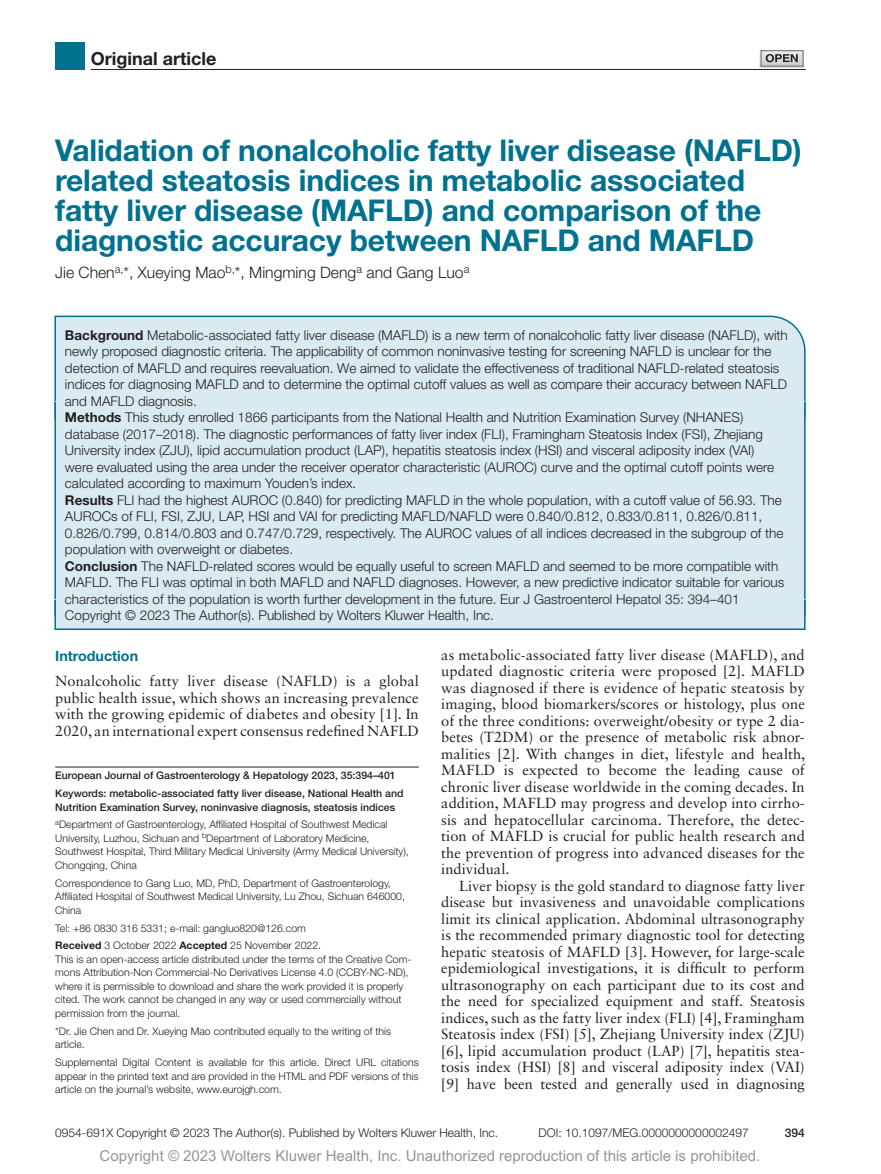
<style>
.page{position:relative;width:881px;height:1174px;background:#fff}
.page>*{position:absolute;margin:0;border:0;box-sizing:border-box;transform-origin:0 0}
.t1{font:700 30px/30px "Helvetica Neue LT Std";letter-spacing:-.005em;color:#00718e}
.t2{font:700 18px "Helvetica Neue LT Std";color:#231f20}
.t3{font:300 15.75px "Helvetica Neue LT Std";color:#231f20}
.t4{font:15px "Arial MT Std";color:#939598}
.t5{font:14.7px/16.5px "Sabon LT Std";letter-spacing:.005em;color:#231f20;text-align:justify}
.t6{font:700 14.25px "Helvetica Neue LT Std";color:#00718e}
.t7{font:300 13.5px/16.5px "Helvetica Neue LT Std";color:#231f20}
.t8{font:300 12px "Helvetica Neue LT Std";color:#231f20}
.t9{font:500 12px "Helvetica Neue LT Std";color:#231f20}
.t10{font:300 10.5px/13.5px "Helvetica Neue LT Std";color:#231f20}
.t11{font:500 10.5px/18px "Helvetica Neue LT Std";color:#231f20}
.s1{font-weight:700}
.s2{font-weight:500}
</style>
<div class="page">
<div style="left:55px;top:42px;width:30px;height:28px;background:#00718e"></div>
<hr style="left:91px;top:69px;width:714px;height:1px;background:#231f20">
<div style="left:54px;top:315px;width:752px;height:105px;background:#d9eaf0"></div>
<div style="left:55px;top:402px;width:749px;height:216px;background:#d9eaf0"></div>
<hr style="left:54px;top:402px;width:2px;height:214px;background:#00718e">
<hr style="left:803px;top:402px;width:2px;height:214px;background:#00718e">
<div style="left:55px;top:600px;width:749px;height:30px;background:#d9eaf0"></div>
<div style="left:54px;top:599px;width:751px;height:31px;border:2px solid #00718e"></div>
<hr style="left:55px;top:766px;width:363px;height:1px;background:#231f20">
<img style="left:759px;top:50px;width:45px;height:18px">
<div style="left:760px;top:50px;width:43px;height:17px;border:1px solid #808285"></div>
<svg style="left:765px;top:54px;width:32px;height:8px"></svg>
<h2 class="t2" style="left:91px;top:47px;width:127px">Original article</h2>
<h1 class="t1" style="left:55px;top:135px;width:747px">Validation of nonalcoholic fatty liver disease (NAFLD) related steatosis indices in metabolic associated fatty liver disease (MAFLD) and comparison of the diagnostic accuracy between NAFLD and MAFLD</h1>
<p class="t3" style="left:55px;top:263px;width:415px">Jie Chen<sup>a,</sup>*, Xueying Mao<sup>b,</sup>*, Mingming Deng<sup>a</sup> and Gang Luo<sup>a</sup></p>
<p class="t7" style="left:65px;top:326px;width:724px"><span class="s1">Background</span> Metabolic-associated fatty liver disease (MAFLD) is a new term of nonalcoholic fatty liver disease (NAFLD), with newly proposed diagnostic criteria. The applicability of common noninvasive testing for screening NAFLD is unclear for the detection of MAFLD and requires reevaluation. We aimed to validate the effectiveness of traditional NAFLD-related steatosis indices for diagnosing MAFLD and to determine the optimal cutoff values as well as compare their accuracy between NAFLD and MAFLD diagnosis.<br><span class="s1">Methods</span> This study enrolled 1866 participants from the National Health and Nutrition Examination Survey (NHANES) database (2017–2018). The diagnostic performances of fatty liver index (FLI), Framingham Steatosis Index (FSI), Zhejiang University index (ZJU), lipid accumulation product (LAP), hepatitis steatosis index (HSI) and visceral adiposity index (VAI)<br>were evaluated using the area under the receiver operator characteristic (AUROC) curve and the optimal cutoff points were calculated according to maximum Youden’s index.<br><span class="s1">Results</span> FLI had the highest AUROC (0.840) for predicting MAFLD in the whole population, with a cutoff value of 56.93. The AUROCs of FLI, FSI, ZJU, LAP, HSI and VAI for predicting MAFLD/NAFLD were 0.840/0.812, 0.833/0.811, 0.826/0.811, 0.826/0.799, 0.814/0.803 and 0.747/0.729, respectively. The AUROC values of all indices decreased in the subgroup of the population with overweight or diabetes.<br><span class="s1">Conclusion</span> The NAFLD-related scores would be equally useful to screen MAFLD and seemed to be more compatible with MAFLD. The FLI was optimal in both MAFLD and NAFLD diagnoses. However, a new predictive indicator suitable for various characteristics of the population is worth further development in the future. Eur J Gastroenterol Hepatol 35: 394–401<br>Copyright © 2023 The Author(s). Published by Wolters Kluwer Health, Inc.</p>
<p class="t6" style="left:55px;top:647px;width:84px">Introduction</p>
<p class="t5" style="left:55px;top:672px;width:365px">Nonalcoholic fatty liver disease (NAFLD) is a global public health issue, which shows an increasing prevalence with the growing epidemic of diabetes and obesity [1]. In 2020, an international expert consensus redefined NAFLD</p>
<p class="t5" style="left:441px;top:646px;width:365px">as metabolic-associated fatty liver disease (MAFLD), and updated diagnostic criteria were proposed [2]. MAFLD was diagnosed if there is evidence of hepatic steatosis by imaging, blood biomarkers/scores or histology, plus one of the three conditions: overweight/obesity or type 2 dia&shy;betes (T2DM) or the presence of metabolic risk abnor&shy;malities [2]. With changes in diet, lifestyle and health, MAFLD is expected to become the leading cause of chronic liver disease worldwide in the coming decades. In addition, MAFLD may progress and develop into cirrho&shy;sis and hepatocellular carcinoma. Therefore, the detec&shy;tion of MAFLD is crucial for public health research and the prevention of progress into advanced diseases for the individual.</p>
<p class="t5" style="left:441px;top:877px;width:365px;text-indent:18px">Liver biopsy is the gold standard to diagnose fatty liver disease but invasiveness and unavoidable complications limit its clinical application. Abdominal ultrasonography is the recommended primary diagnostic tool for detecting hepatic steatosis of MAFLD [3]. However, for large-scale epidemiological investigations, it is difficult to perform ultrasonography on each participant due to its cost and the need for specialized equipment and staff. Steatosis indices, such as the fatty liver index (FLI) [4], Framingham Steatosis index (FSI) [5], Zhejiang University index (ZJU) [6], lipid accumulation product (LAP) [7], hepatitis stea&shy;tosis index (HSI) [8] and visceral adiposity index (VAI) [9] have been tested and generally used in diagnosing</p>
<p class="t11" style="left:55px;top:766px;width:350px">European Journal of Gastroenterology &amp; Hepatology 2023, 35:394–401<br>Keywords: metabolic-associated fatty liver disease, National Health and</p>
<p class="t10" style="left:55px;top:797px;width:341px;line-height:17.9px"><span class="s2">Nutrition Examination Survey, noninvasive diagnosis, steatosis indices </span><sup>a</sup>Department of Gastroenterology, Affiliated Hospital of Southwest Medical</p>
<p class="t10" style="left:55px;top:831px;width:355px">University, Luzhou, Sichuan and <sup>b</sup>Department of Laboratory Medicine,<br>Southwest Hospital, Third Military Medical University (Army Medical University),<br>Chongqing, China</p>
<p class="t10" style="left:55px;top:876px;width:351px">Correspondence to Gang Luo, MD, PhD, Department of Gastroenterology,<br>Affiliated Hospital of Southwest Medical University, Lu Zhou, Sichuan 646000,<br>China</p>
<p class="t10" style="left:55px;top:919px;width:267px;line-height:17.7px">Tel: +86 0830 316 5331; e-mail: gangluo820@126.com<br><span class="s1">Received</span> 3 October 2022 <span class="s1">Accepted</span> 25 November 2022.</p>
<p class="t10" style="left:55px;top:952px;width:357px">This is an open-access article distributed under the terms of the Creative Com&shy;mons Attribution-Non Commercial-No Derivatives License 4.0 (CCBY-NC-ND), where it is permissible to download and share the work provided it is properly cited. The work cannot be changed in any way or used commercially without permission from the journal.</p>
<p class="t10" style="left:55px;top:1024px;width:337px">*Dr. Jie Chen and Dr. Xueying Mao contributed equally to the writing of this article.</p>
<p class="t10" style="left:55px;top:1055px;width:365px;text-align:justify">Supplemental Digital Content is available for this article. Direct URL citations appear in the printed text and are provided in the HTML and PDF versions of this article on the journal’s website, www.eurojgh.com.</p>
<p class="t8" style="left:55px;top:1125px;width:444px">0954-691X Copyright © 2023 The Author(s). Published by Wolters Kluwer Health, Inc.</p>
<p class="t8" style="left:538px;top:1125px;width:211px">DOI: 10.1097/MEG.0000000000002497</p>
<p class="t9" style="left:784px;top:1125px;width:22px">394</p>
<p class="t4" style="left:100px;top:1147px;width:662px">Copyright © 2023 Wolters Kluwer Health, Inc. Unauthorized reproduction of this article is prohibited.</p>
</div>
